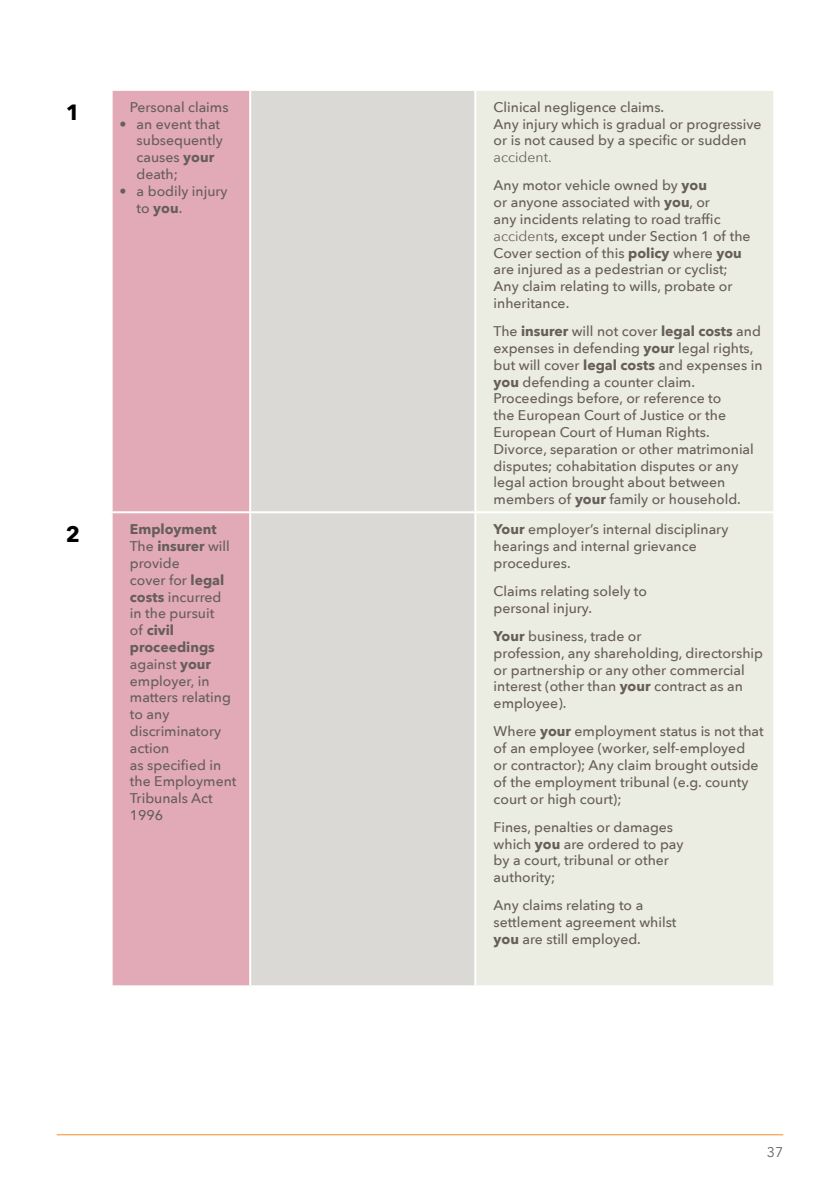
<style>
.page{position:relative;width:840px;height:1191px;background:#fff}
.page>*{position:absolute;margin:0;border:0;box-sizing:border-box;transform-origin:0 0}
.t1{font:700 22px "Avenir Next";color:#000}
.t2{font:500 14px/16.8px "Avenir Next";color:#665e58}
.t3{font:14px "Avenir Next";color:#665e58}
.s1{font-weight:700}
.s2{font-weight:400}
</style>
<div class="page">
<hr style="left:57px;top:1134px;width:725px;height:1px;background:#f28a23">
<div style="left:112px;top:91px;width:137px;height:894px;background:#e2aab7"></div>
<div style="left:251px;top:91px;width:223px;height:894px;background:#dbd9d5"></div>
<div style="left:476px;top:91px;width:296px;height:894px;background:#ecede2"></div>
<hr style="left:111px;top:511px;width:139px;height:2px;background:#fff">
<hr style="left:250px;top:511px;width:225px;height:2px;background:#fff">
<hr style="left:475px;top:511px;width:299px;height:2px;background:#fff">
<h1 class="t1" style="left:66px;top:93px;width:16px">1</h1>
<p class="t2" style="left:130px;top:98px;width:100px">Personal claims</p>
<p class="t2" style="left:137px;top:115px;width:87px;text-indent:-17px">• an event that subsequently causes <span class="s1">your </span>death;</p>
<p class="t2" style="left:137px;top:182px;width:92px;text-indent:-17px">• a bodily injury to <span class="s1">you</span>.</p>
<p class="t2" style="left:493px;top:98px;width:269px">Clinical negligence claims.<br>Any injury which is gradual or progressive or is not caused by a specific or sudden</p>
<p class="t2" style="left:493px;top:143px;width:215px;line-height:28.2px"><span class="s2">accident.<br></span>Any motor vehicle owned by <span class="s1">you</span></p>
<p class="t2" style="left:493px;top:193px;width:258px">or anyone associated with <span class="s1">you</span>, or<br>any incidents relating to road traffic <span class="s2">accident</span>s, except under Section 1 of the Cover section of this <span class="s1">policy</span> where <span class="s1">you </span>are injured as a pedestrian or cyclist; Any claim relating to wills, probate or inheritance.</p>
<p class="t2" style="left:493px;top:322px;width:270px">The <span class="s1">insurer</span> will not cover <span class="s1">legal costs</span> and expenses in defending <span class="s1">your</span> legal rights, but will cover <span class="s1">legal costs</span> and expenses in <span class="s1">you</span> defending a counter claim.<br>Proceedings before, or reference to<br>the European Court of Justice or the European Court of Human Rights.<br>Divorce, separation or other matrimonial disputes; cohabitation disputes or any legal action brought about between members of <span class="s1">your</span> family or household.</p>
<h1 class="t1" style="left:66px;top:515px;width:16px">2</h1>
<p class="t2" style="left:130px;top:520px;width:108px"><span class="s1">Employment<br></span>The <span class="s1">insurer</span> will provide<br>cover for <span class="s1">legal costs</span> incurred in the pursuit<br>of <span class="s1">civil proceedings </span>against <span class="s1">your </span>employer, in matters relating to any discriminatory action<br>as specified in the Employment<br>Tribunals Act<br>1996</p>
<p class="t2" style="left:493px;top:520px;width:236px"><span class="s1">Your</span> employer’s internal disciplinary hearings and internal grievance procedures.</p>
<p class="t2" style="left:493px;top:582px;width:155px">Claims relating solely to personal injury.</p>
<p class="t2" style="left:493px;top:627px;width:271px"><span class="s1">Your</span> business, trade or<br>profession, any shareholding, directorship or partnership or any other commercial interest (other than <span class="s1">your</span> contract as an employee).</p>
<p class="t2" style="left:493px;top:722px;width:271px">Where <span class="s1">your</span> employment status is not that of an employee (worker, self-employed<br>or contractor); Any claim brought outside of the employment tribunal (e.g. county court or high court);</p>
<p class="t2" style="left:493px;top:818px;width:191px">Fines, penalties or damages which <span class="s1">you</span> are ordered to pay by a court, tribunal or other authority;</p>
<p class="t2" style="left:493px;top:896px;width:184px">Any claims relating to a settlement agreement whilst <span class="s1">you</span> are still employed.</p>
<p class="t3" style="left:766px;top:1140px;width:18px">37</p>
</div>
